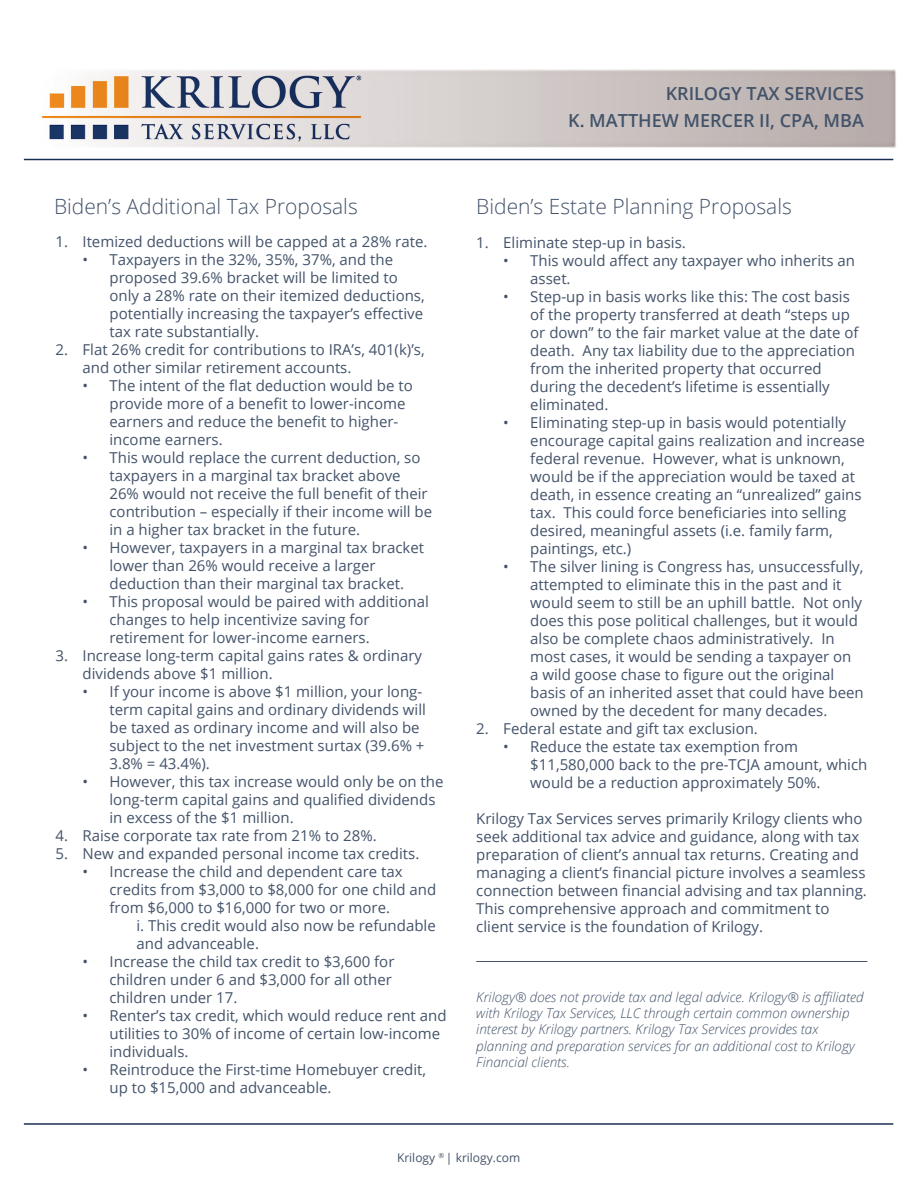
<style>
.page{position:relative;width:918px;height:1188px;background:#fff}
.page>*{position:absolute;margin:0;border:0;box-sizing:border-box;transform-origin:0 0}
.t1{font:300 21px "Open Sans";color:#43536a}
.t2{font:600 18px "Open Sans";color:#43536a}
.t3{font:15px/18px "Open Sans";color:#43536a}
.t4{font:italic 300 13.5px/16.2px "Open Sans";color:#43536a}
.t5{font:12px "Open Sans";color:#43536a}
</style>
<div class="page">
<hr style="left:24px;top:159px;width:869px;height:1px;background:#182f52">
<hr style="left:24px;top:1123px;width:869px;height:2px;background:#182f52">
<img style="left:42px;top:69px;width:854px;height:79px">
<hr style="left:476px;top:961px;width:391px;height:1px;background:#43536a">
<p class="t1" style="left:54px;top:192px;width:305px">Biden’s Additional Tax Proposals</p>
<p class="t3" style="left:56px;top:232px;width:373px">1. Itemized deductions will be capped at a 28% rate.</p>
<p class="t3" style="left:110px;top:250px;width:317px;text-indent:-27px">• Taxpayers in the 32%, 35%, 37%, and the proposed 39.6% bracket will be limited to only a 28% rate on their itemized deductions, potentially increasing the taxpayer’s effective tax rate substantially.</p>
<p class="t3" style="left:82px;top:340px;width:344px;text-indent:-27px">2. Flat 26% credit for contributions to IRA’s, 401(k)’s, and other similar retirement accounts.</p>
<p class="t3" style="left:110px;top:376px;width:305px;text-indent:-27px">• The intent of the flat deduction would be to provide more of a benefit to lower-income earners and reduce the benefit to higher&shy;income earners.</p>
<p class="t3" style="left:110px;top:448px;width:324px;text-indent:-27px">• This would replace the current deduction, so taxpayers in a marginal tax bracket above 26% would not receive the full benefit of their contribution – especially if their income will be in a higher tax bracket in the future.</p>
<p class="t3" style="left:110px;top:538px;width:316px;text-indent:-27px">• However, taxpayers in a marginal tax bracket lower than 26% would receive a larger deduction than their marginal tax bracket.</p>
<p class="t3" style="left:110px;top:592px;width:321px;text-indent:-27px">• This proposal would be paired with additional changes to help incentivize saving for retirement for lower-income earners.</p>
<p class="t3" style="left:82px;top:646px;width:341px;text-indent:-27px">3. Increase long-term capital gains rates &amp; ordinary dividends above $1 million.</p>
<p class="t3" style="left:110px;top:682px;width:318px;text-indent:-27px">• If your income is above $1 million, your long&shy;term capital gains and ordinary dividends will be taxed as ordinary income and will also be subject to the net investment surtax (39.6% + 3.8% = 43.4%).</p>
<p class="t3" style="left:110px;top:772px;width:336px;text-indent:-27px">• However, this tax increase would only be on the long-term capital gains and qualified dividends in excess of the $1 million.</p>
<p class="t3" style="left:56px;top:826px;width:323px">4. Raise corporate tax rate from 21% to 28%.</p>
<p class="t3" style="left:56px;top:844px;width:365px">5. New and expanded personal income tax credits.</p>
<p class="t3" style="left:110px;top:862px;width:328px;text-indent:-27px">• Increase the child and dependent care tax credits from $3,000 to $8,000 for one child and from $6,000 to $16,000 for two or more.</p>
<p class="t3" style="left:136px;top:916px;width:301px">i. This credit would also now be refundable and advanceable.</p>
<p class="t3" style="left:110px;top:952px;width:286px;text-indent:-27px">• Increase the child tax credit to $3,600 for children under 6 and $3,000 for all other children under 17.</p>
<p class="t3" style="left:110px;top:1006px;width:339px;text-indent:-27px">• Renter’s tax credit, which would reduce rent and utilities to 30% of income of certain low-income individuals.</p>
<p class="t3" style="left:110px;top:1060px;width:318px;text-indent:-27px">• Reintroduce the First-time Homebuyer credit, up to $15,000 and advanceable.</p>
<p class="t2" style="left:666px;top:82px;width:200px">KRILOGY TAX SERVICES</p>
<p class="t2" style="left:568px;top:109px;width:297px">K. MATTHEW MERCER II, CPA, MBA</p>
<p class="t1" style="left:476px;top:192px;width:317px">Biden’s Estate Planning Proposals</p>
<p class="t3" style="left:476px;top:233px;width:211px">1. Eliminate step-up in basis.</p>
<p class="t3" style="left:530px;top:251px;width:326px;text-indent:-27px">• This would affect any taxpayer who inherits an asset.</p>
<p class="t3" style="left:530px;top:287px;width:330px;text-indent:-27px">• Step-up in basis works like this: The cost basis of the property transferred at death “steps up or down” to the fair market value at the date of death. Any tax liability due to the appreciation from the inherited property that occurred during the decedent’s lifetime is essentially eliminated.</p>
<p class="t3" style="left:530px;top:413px;width:336px;text-indent:-27px">• Eliminating step-up in basis would potentially encourage capital gains realization and increase federal revenue. However, what is unknown, would be if the appreciation would be taxed at death, in essence creating an “unrealized” gains tax. This could force beneficiaries into selling desired, meaningful assets (i.e. family farm, paintings, etc.)</p>
<p class="t3" style="left:530px;top:557px;width:335px;text-indent:-27px">• The silver lining is Congress has, unsuccessfully, attempted to eliminate this in the past and it would seem to still be an uphill battle. Not only does this pose political challenges, but it would also be complete chaos administratively. In most cases, it would be sending a taxpayer on<br>a wild goose chase to figure out the original basis of an inherited asset that could have been owned by the decedent for many decades.</p>
<p class="t3" style="left:476px;top:719px;width:283px">2. Federal estate and gift tax exclusion.</p>
<p class="t3" style="left:530px;top:737px;width:339px;text-indent:-27px">• Reduce the estate tax exemption from $11,580,000 back to the pre-TCJA amount, which would be a reduction approximately 50%.</p>
<p class="t3" style="left:476px;top:809px;width:392px">Krilogy Tax Services serves primarily Krilogy clients who seek additional tax advice and guidance, along with tax preparation of client’s annual tax returns. Creating and managing a client’s financial picture involves a seamless connection between financial advising and tax planning.<br>This comprehensive approach and commitment to client service is the foundation of Krilogy.</p>
<p class="t4" style="left:476px;top:989px;width:389px">Krilogy® does not provide tax and legal advice. Krilogy® is affiliated with Krilogy Tax Services, LLC through certain common ownership interest by Krilogy partners. Krilogy Tax Services provides tax planning and preparation services for an additional cost to Krilogy Financial clients.</p>
<p class="t5" style="left:397px;top:1149px;width:125px">Krilogy <sup>®</sup> | krilogy.com</p>
</div>
